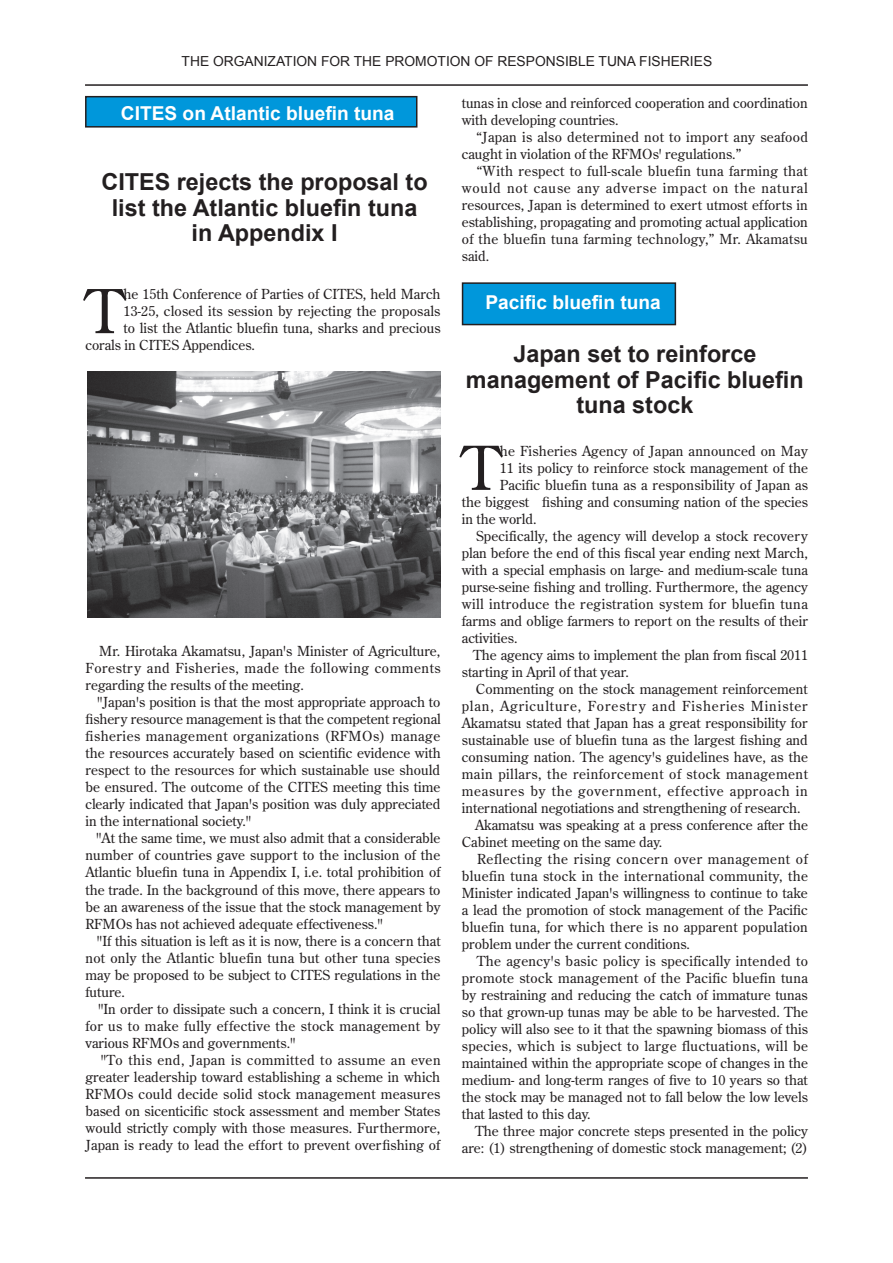
<style>
.page{position:relative;width:893px;height:1263px;background:#fff}
.page>*{position:absolute;margin:0;border:0;box-sizing:border-box;transform-origin:0 0}
.t1{font:60.3px "Century Old Style Std";color:#231f20}
.t2{font:700 23.4px/25.5px "Arial";color:#231f20;text-align:center}
.t3{font:700 19.2px "Arial";color:#fff}
.t4{font:13.8px/17px "Century Old Style Std";color:#231f20;text-align:justify}
.t5{font:13.8px "Century Old Style Std";letter-spacing:.025em;color:#231f20}
.t6{font:13.8px/17px "Century Old Style Std";letter-spacing:.02em;color:#231f20}
.t7{font:13.8px "Century Old Style Std";letter-spacing:.03em;color:#231f20}
.t8{font:13.8px "Arial";color:#231f20}
.t9{font:13.8px "Century Old Style Std";letter-spacing:.035em;color:#231f20}
.t10{font:13.8px "Century Old Style Std";letter-spacing:.05em;color:#231f20}
.t11{font:13.8px "Century Old Style Std";letter-spacing:.04em;color:#231f20}
.t12{font:13.8px "Century Old Style Std";letter-spacing:.065em;color:#231f20}
</style>
<div class="page">
<div style="left:463px;top:283px;width:212px;height:42px;background:#0097db"></div>
<div style="left:462px;top:282px;width:214px;height:43px;border:2px solid #231f20"></div>
<hr style="left:85px;top:84px;width:723px;height:2px;background:#231f20">
<hr style="left:85px;top:1177px;width:723px;height:2px;background:#231f20">
<img style="left:88px;top:372px;width:353px;height:245px">
<div style="left:86px;top:97px;width:331px;height:30px;background:#0097db"></div>
<div style="left:85px;top:96px;width:332px;height:32px;border:2px solid #231f20"></div>
<p class="t8" style="left:182px;top:52px;width:532px">THE ORGANIZATION FOR THE PROMOTION OF RESPONSIBLE TUNA FISHERIES</p>
<h3 class="t3" style="left:121px;top:100px;width:275px">CITES on Atlantic bluefin tuna</h3>
<h2 class="t2" style="left:101px;top:170px;width:328px">CITES rejects the proposal to list the Atlantic bluefin tuna in Appendix I</h2>
<h1 class="t1" style="left:85px;top:272px;width:40px">T</h1>
<p class="t4" style="left:124px;top:285px;width:318px">he 15th Conference of Parties of CITES, held March</p>
<p class="t4" style="left:124px;top:302px;width:318px">13-25, closed its session by rejecting the proposals</p>
<p class="t4" style="left:124px;top:319px;width:318px">to list the Atlantic bluefin tuna, sharks and precious</p>
<p class="t4" style="left:85px;top:336px;width:171px">corals in CITES Appendices.</p>
<p class="t4" style="left:85px;top:643px;width:357px;text-indent:14px">Mr. Hirotaka Akamatsu, Japan s' Minister of Agriculture, Forestry and Fisheries, made the following comments regarding the results of the meeting.</p>
<p class="t4" style="left:85px;top:694px;width:357px;text-indent:12px">"Japan s' position is that the most appropriate approach to fishery resource management is that the competent regional fisheries management organizations (RFMOs) manage the resources accurately based on scientific evidence with respect to the resources for which sustainable use should be ensured. The outcome of the CITES meeting this time clearly indicated that Japan s' position was duly appreciated in the international society".</p>
<p class="t4" style="left:85px;top:830px;width:357px;text-indent:11px">"At the same time, we must also admit that a considerable number of countries gave support to the inclusion of the Atlantic bluefin tuna in Appendix .e. i,I total prohibition of the trade. In the background of this move, there appears to be an awareness of the issue that the stock management by RFMOs has not achieved adequate effectiveness ".</p>
<p class="t4" style="left:85px;top:932px;width:357px;text-indent:12px">"If this situation is left as isit now, there is a concern that not only the Atlantic bluefin tuna but other tuna species may be proposed to be subject to CITES regulations in the future.</p>
<p class="t4" style="left:85px;top:1000px;width:356px;text-indent:13px">"In order to dissipate such a concern I, think isit crucial for us to make fully effective the stock management by various RFMOs and governments ".</p>
<p class="t4" style="left:85px;top:1051px;width:357px;text-indent:15px">"To this end, Japan is committed to assume an even greater leadership toward establishing a scheme in which RFMOs could decide solid stock management measures based on sicenticific stock assessment and member States would strictly comply with those measures. Furthermore, Japan is ready to lead the effort to prevent overfishing of</p>
<p class="t4" style="left:462px;top:95px;width:347px">tunas in close and reinforced cooperation and coordination with developing countries.</p>
<p class="t6" style="left:462px;top:129px;width:348px;text-indent:15px">“Japan is also determined not to import any seafood caught in violation of the RFMOs' regulations “.</p>
<p class="t4" style="left:462px;top:163px;width:348px;text-indent:15px">“With respect to full-scale bluefin tuna farming that would not cause any adverse impact on the natural resources, Japan is determined to exert utmost efforts in establishing, propagating and promoting actual application of the bluefin tuna farming technology,” Mr. Akamatsu said.</p>
<h3 class="t3" style="left:485px;top:289px;width:177px">Pacific bluefin tuna</h3>
<h2 class="t2" style="left:466px;top:342px;width:339px">Japan set to reinforce management of Pacific bluefin tuna stock</h2>
<h1 class="t1" style="left:462px;top:429px;width:40px">T</h1>
<p class="t4" style="left:500px;top:442px;width:309px">he Fisheries Agency of Japan announced on May</p>
<p class="t4" style="left:500px;top:459px;width:310px;text-align:right">11 its policy to reinforce stock management of the<br>Pacific bluefin tuna as a responsibility of Japan as fishing and consuming nation of the species</p>
<p class="t4" style="left:462px;top:493px;width:69px">the biggest</p>
<p class="t4" style="left:462px;top:510px;width:76px">in the world.</p>
<p class="t4" style="left:476px;top:527px;width:333px">Specifically, the agency will develop a stock recovery</p>
<p class="t4" style="left:462px;top:544px;width:348px">plan before the end of this fiscal year ending next March,</p>
<p class="t4" style="left:462px;top:561px;width:348px">with a special emphasis on large- and medium-scale tuna</p>
<p class="t4" style="left:462px;top:578px;width:348px">purse-seine fishing and trolling. Furthermore, the agency</p>
<p class="t7" style="left:462px;top:595px;width:348px">will introduce the registration system for bluefin tuna</p>
<p class="t4" style="left:462px;top:612px;width:348px">farms and oblige farmers to report on the results of their</p>
<p class="t4" style="left:462px;top:629px;width:57px">activities.</p>
<p class="t4" style="left:473px;top:646px;width:336px">The agency aims to implement the plan from fiscal 2011</p>
<p class="t4" style="left:462px;top:663px;width:168px">starting in April of that year.</p>
<p class="t4" style="left:476px;top:680px;width:334px">Commenting on the stock management reinforcement</p>
<p class="t12" style="left:751px;top:697px;width:58px">Minister</p>
<p class="t4" style="left:462px;top:697px;width:34px">plan,</p>
<p class="t4" style="left:462px;top:714px;width:347px">Akamatsu stated that Japan has a great responsibility for</p>
<p class="t4" style="left:462px;top:731px;width:348px">sustainable use of bluefin tuna as the largest fishing and</p>
<p class="t4" style="left:462px;top:748px;width:348px">consuming nation. The agency s' guidelines have, as the</p>
<p class="t9" style="left:462px;top:765px;width:348px">main pillars, the reinforcement of stock management</p>
<p class="t10" style="left:462px;top:782px;width:347px">measures by the government, effective approach in</p>
<p class="t4" style="left:462px;top:799px;width:340px">international negotiations and strengthening of research.</p>
<p class="t4" style="left:475px;top:816px;width:334px">Akamatsu was speaking at a press conference after the</p>
<p class="t4" style="left:462px;top:833px;width:202px">Cabinet meeting on the same day.</p>
<p class="t11" style="left:477px;top:850px;width:332px">Reflecting the rising concern over management of</p>
<p class="t5" style="left:462px;top:867px;width:348px">bluefin tuna stock in the international community, the</p>
<p class="t4" style="left:462px;top:884px;width:348px">Minister indicated Japan s' willingness to continue to take</p>
<p class="t4" style="left:462px;top:901px;width:348px">a lead the promotion of stock management of the Pacific</p>
<p class="t6" style="left:462px;top:918px;width:348px">bluefin tuna, for which there is no apparent population</p>
<p class="t4" style="left:462px;top:935px;width:230px">problem under the current conditions.</p>
<p class="t5" style="left:477px;top:952px;width:333px">The agency s' basic policy is specifically intended to</p>
<p class="t5" style="left:462px;top:969px;width:348px">promote stock management of the Pacific bluefin tuna</p>
<p class="t4" style="left:462px;top:986px;width:347px">by restraining and reducing the catch of immature tunas</p>
<p class="t4" style="left:462px;top:1003px;width:348px">so that grown-up tunas may be able to be harvested. The</p>
<p class="t4" style="left:462px;top:1020px;width:348px">policy will also see to it that the spawning biomass of this</p>
<p class="t7" style="left:462px;top:1037px;width:348px">species, which is subject to large fluctuations, will be</p>
<p class="t4" style="left:462px;top:1054px;width:348px">maintained within the appropriate scope of changes in the</p>
<p class="t4" style="left:462px;top:1071px;width:348px">medium- and long-term ranges of five to 10 years so that</p>
<p class="t4" style="left:462px;top:1088px;width:348px">the stock may be managed not to fall below the low levels</p>
<p class="t4" style="left:462px;top:1105px;width:130px">that lasted to this day.</p>
<p class="t4" style="left:475px;top:1122px;width:334px">The three major concrete steps presented in the policy</p>
<p class="t4" style="left:462px;top:1139px;width:348px">are (: 1) strengthening of domestic stock management (2);</p>
<p class="t12" style="left:500px;top:697px;width:83px">Agriculture,</p>
<p class="t4" style="left:652px;top:697px;width:25px">and</p>
<p class="t12" style="left:682px;top:697px;width:64px">Fisheries</p>
<p class="t12" style="left:588px;top:697px;width:60px">Forestry</p>
</div>
